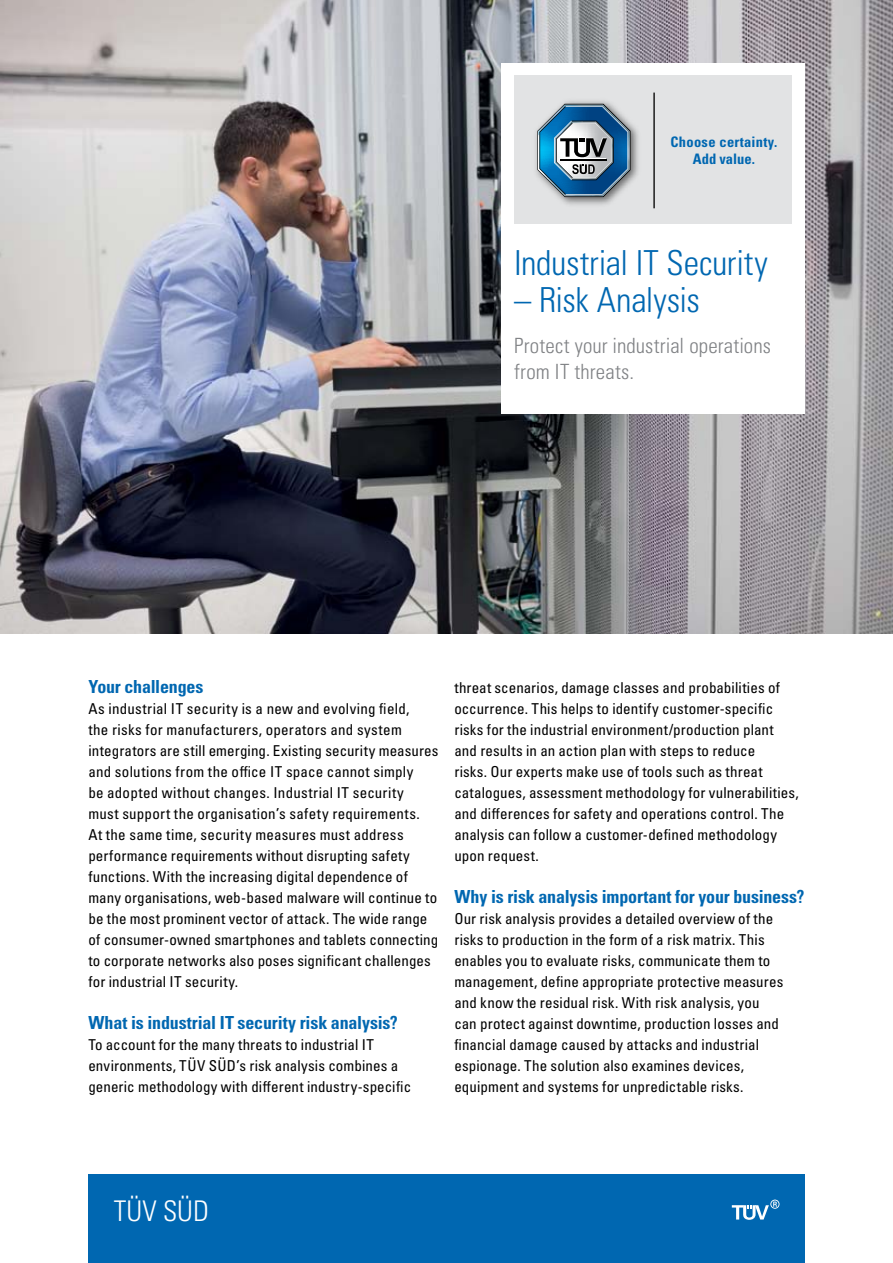
<style>
.page{position:relative;width:893px;height:1263px;background:#fff}
.page>*{position:absolute;margin:0;border:0;box-sizing:border-box;transform-origin:0 0}
.t1{font:34.5px "Univers LTCYR 47 Light Cond";letter-spacing:-.005em;color:#0067b1}
.t2{font:28.5px "Univers LTCYR 47 Light Cond";color:#fff}
.t3{font:21px/25.5px "Univers LTCYR 47 Light Cond";letter-spacing:.01em;color:#808285}
.t4{font:18px "Univers LTCYR 67 Bold Cond";letter-spacing:-.01em;color:#0067b1}
.t5{font:condensed 15px/21px "Univers LTCYR 57";letter-spacing:.01em;color:#000}
.t6{font:700 condensed 14.55px/17.7px "Univers";letter-spacing:.02em;color:#0067b1;text-align:center}
</style>
<div class="page">
<div style="left:88px;top:1174px;width:717px;height:89px;background:#0067b1"></div>
<svg style="left:732px;top:1199px;width:47px;height:21px"></svg>
<img style="left:0;top:0;width:893px;height:633px">
<div style="left:501px;top:63px;width:304px;height:351px;background:#fff"></div>
<div style="left:514px;top:76px;width:278px;height:148px;background:#e2e3e4"></div>
<hr style="left:653px;top:93px;width:2px;height:115px;background:#000">
<svg style="left:537px;top:104px;width:93px;height:93px"></svg>
<p class="t6" style="left:671px;top:133px;width:108px">Choose certainty.<br>Add value.</p>
<h1 class="t1" style="left:514px;top:239px;width:255px">Industrial IT Security</h1>
<h1 class="t1" style="left:514px;top:277px;width:187px">– Risk Analysis</h1>
<h3 class="t3" style="left:514px;top:332px;width:258px">Protect your industrial operations from IT threats.</h3>
<p class="t4" style="left:88px;top:676px;width:117px">Your challenges</p>
<p class="t5" style="left:88px;top:698px;width:352px">As industrial IT security is a new and evolving field,<br>the risks for manufacturers, operators and system integrators are still emerging. Existing security measures and solutions from the office IT space cannot simply<br>be adopted without changes. Industrial IT security<br>must support the organisation’s safety requirements.<br>At the same time, security measures must address performance requirements without disrupting safety functions. With the increasing digital dependence of many organisations, web-based malware will continue to be the most prominent vector of attack. The wide range of consumer-owned smartphones and tablets connecting to corporate networks also poses significant challenges for industrial IT security.</p>
<p class="t4" style="left:88px;top:1012px;width:311px">What is industrial IT security risk analysis?</p>
<p class="t5" style="left:88px;top:1034px;width:324px">To account for the many threats to industrial IT environments, TÜV SÜD’s risk analysis combines a generic methodology with different industry-specific</p>
<p class="t5" style="left:454px;top:677px;width:346px">threat scenarios, damage classes and probabilities of occurrence. This helps to identify customer-specific risks for the industrial environment/production plant and results in an action plan with steps to reduce<br>risks. Our experts make use of tools such as threat catalogues, assessment methodology for vulnerabilities, and differences for safety and operations control. The analysis can follow a customer-defined methodology upon request.</p>
<p class="t4" style="left:454px;top:886px;width:352px">Why is risk analysis important for your business?</p>
<p class="t5" style="left:454px;top:908px;width:330px">Our risk analysis provides a detailed overview of the risks to production in the form of a risk matrix. This enables you to evaluate risks, communicate them to management, define appropriate protective measures and know the residual risk. With risk analysis, you can protect against downtime, production losses and financial damage caused by attacks and industrial espionage. The solution also examines devices, equipment and systems for unpredictable risks.</p>
<h2 class="t2" style="left:114px;top:1191px;width:97px">TÜV SÜD</h2>
</div>
